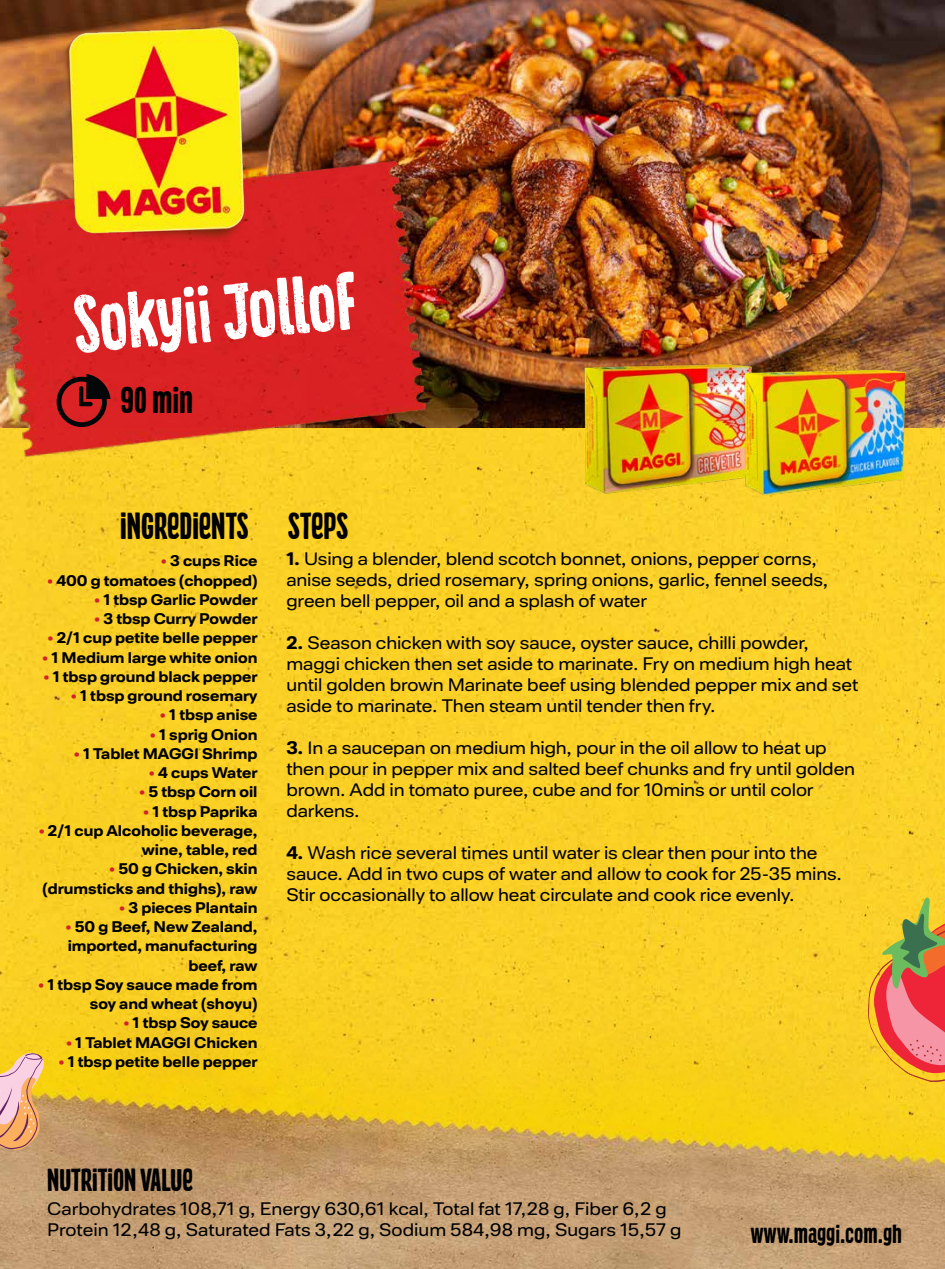
<style>
.page{position:relative;width:945px;height:1269px;background:#fff}
.page>*{position:absolute;margin:0;border:0;box-sizing:border-box;transform-origin:0 0}
.t1{font:74.38px "Kitchen Cupboard Crafted";color:#fff}
.t2{font:35px "Kitchen Cupboard";color:#000}
.t3{font:29.75px "Kitchen Cupboard";color:#000}
.t4{font:24.5px "Kitchen Cupboard";color:#000}
.t5{font:17.5px/21px "Maggi Sans";letter-spacing:-.005em;color:#000}
.t6{font:700 14.88px/19.2px "Maggi Sans";color:#000;text-align:right}
.s1{font-weight:700}
.s2{color:#d2232a}
</style>
<div class="page">
<img style="left:0;top:427px;width:945px;height:174px">
<img style="left:0;top:601px;width:945px;height:668px">
<svg style="left:0;top:1053px;width:44px;height:97px;background:#e7b285"></svg>
<svg style="left:868px;top:897px;width:77px;height:185px;background:#dc8e4a"></svg>
<img style="left:0;top:0;width:945px;height:427px">
<img style="left:0;top:120px;width:496px;height:379px">
<img style="left:64px;top:29px;width:184px;height:216px">
<svg style="left:57px;top:374px;width:54px;height:53px;background:#861719"></svg>
<img style="left:565px;top:355px;width:157px;height:143px">
<img style="left:722px;top:336px;width:188px;height:202px">
<h1 class="t1" style="left:70px;top:280px;width:284px;rotate:-5deg">Sokyii Jollof</h1>
<h2 class="t2" style="left:121px;top:379px;width:74px">90 min</h2>
<h2 class="t2" style="left:120px;top:505px;width:229px">INGREDIENTS STEPS</h2>
<p class="t5" style="left:286px;top:549px;width:543px"><span class="s1">1.</span> Using a blender, blend scotch bonnet, onions, pepper corns, anise seeds, dried rosemary, spring onions, garlic, fennel seeds, green bell pepper, oil and a splash of water</p>
<p class="t5" style="left:286px;top:633px;width:573px"><span class="s1">2.</span> Season chicken with soy sauce, oyster sauce, chilli powder, maggi chicken then set aside to marinate. Fry on medium high heat until golden brown Marinate beef using blended pepper mix and set aside to marinate. Then steam until tender then fry.</p>
<p class="t5" style="left:286px;top:738px;width:570px"><span class="s1">3.</span> In a saucepan on medium high, pour in the oil allow to heat up then pour in pepper mix and salted beef chunks and fry until golden brown. Add in tomato puree, cube and for 10mins or until color darkens.</p>
<p class="t5" style="left:286px;top:843px;width:557px"><span class="s1">4.</span> Wash rice several times until water is clear then pour into the sauce. Add in two cups of water and allow to cook for 25-35 mins.<br>Stir occasionally to allow heat circulate and cook rice evenly.</p>
<p class="t6" style="left:161px;top:552px;width:98px"><span class="s2">•</span> 3 cups Rice</p>
<p class="t6" style="left:47px;top:571px;width:212px"><span class="s2">•</span> 400 g tomatoes (chopped)</p>
<p class="t6" style="left:94px;top:590px;width:165px"><span class="s2">•</span> 1 tbsp Garlic Powder</p>
<p class="t6" style="left:94px;top:609px;width:165px"><span class="s2">•</span> 3 tbsp Curry Powder</p>
<p class="t6" style="left:47px;top:629px;width:212px"><span class="s2">•</span> 2/1 cup petite belle pepper</p>
<p class="t6" style="left:42px;top:648px;width:217px"><span class="s2">•</span> 1 Medium large white onion</p>
<p class="t6" style="left:44px;top:667px;width:216px"><span class="s2">•</span> 1 tbsp ground black pepper</p>
<p class="t6" style="left:71px;top:686px;width:188px"><span class="s2">•</span> 1 tbsp ground rosemary</p>
<p class="t6" style="left:160px;top:706px;width:99px"><span class="s2">•</span> 1 tbsp anise</p>
<p class="t6" style="left:150px;top:725px;width:109px"><span class="s2">•</span> 1 sprig Onion</p>
<p class="t6" style="left:74px;top:744px;width:185px"><span class="s2">•</span> 1 Tablet MAGGI Shrimp</p>
<p class="t6" style="left:149px;top:763px;width:110px"><span class="s2">•</span> 4 cups Water</p>
<p class="t6" style="left:139px;top:783px;width:120px"><span class="s2">•</span> 5 tbsp Corn oil</p>
<p class="t6" style="left:143px;top:802px;width:116px"><span class="s2">•</span> 1 tbsp Paprika</p>
<p class="t6" style="left:39px;top:821px;width:220px"><span class="s2">•</span> 2/1 cup Alcoholic beverage, wine, table, red</p>
<p class="t6" style="left:42px;top:860px;width:217px"><span class="s2">•</span> 50 g Chicken, skin (drumsticks and thighs), raw</p>
<p class="t6" style="left:119px;top:898px;width:140px"><span class="s2">•</span> 3 pieces Plantain</p>
<p class="t6" style="left:65px;top:917px;width:194px"><span class="s2">•</span> 50 g Beef, New Zealand, imported, manufacturing beef, raw</p>
<p class="t6" style="left:38px;top:975px;width:221px"><span class="s2">•</span> 1 tbsp Soy sauce made from soy and wheat (shoyu)</p>
<p class="t6" style="left:123px;top:1014px;width:136px"><span class="s2">•</span> 1 tbsp Soy sauce</p>
<p class="t6" style="left:66px;top:1033px;width:193px"><span class="s2">•</span> 1 Tablet MAGGI Chicken</p>
<p class="t6" style="left:59px;top:1052px;width:200px"><span class="s2">•</span> 1 tbsp petite belle pepper</p>
<h3 class="t3" style="left:47px;top:1162px;width:147px">NUTRITION VALUE</h3>
<p class="t5" style="left:47px;top:1199px;width:636px">Carbohydrates 108,71 g, Energy 630,61 kcal, Total fat 17,28 g, Fiber 6,2 g<br>Protein 12,48 g, Saturated Fats 3,22 g, Sodium 584,98 mg, Sugars 15,57 g</p>
<h3 class="t4" style="left:751px;top:1219px;width:153px">www.maggi.com.gh</h3>
</div>
